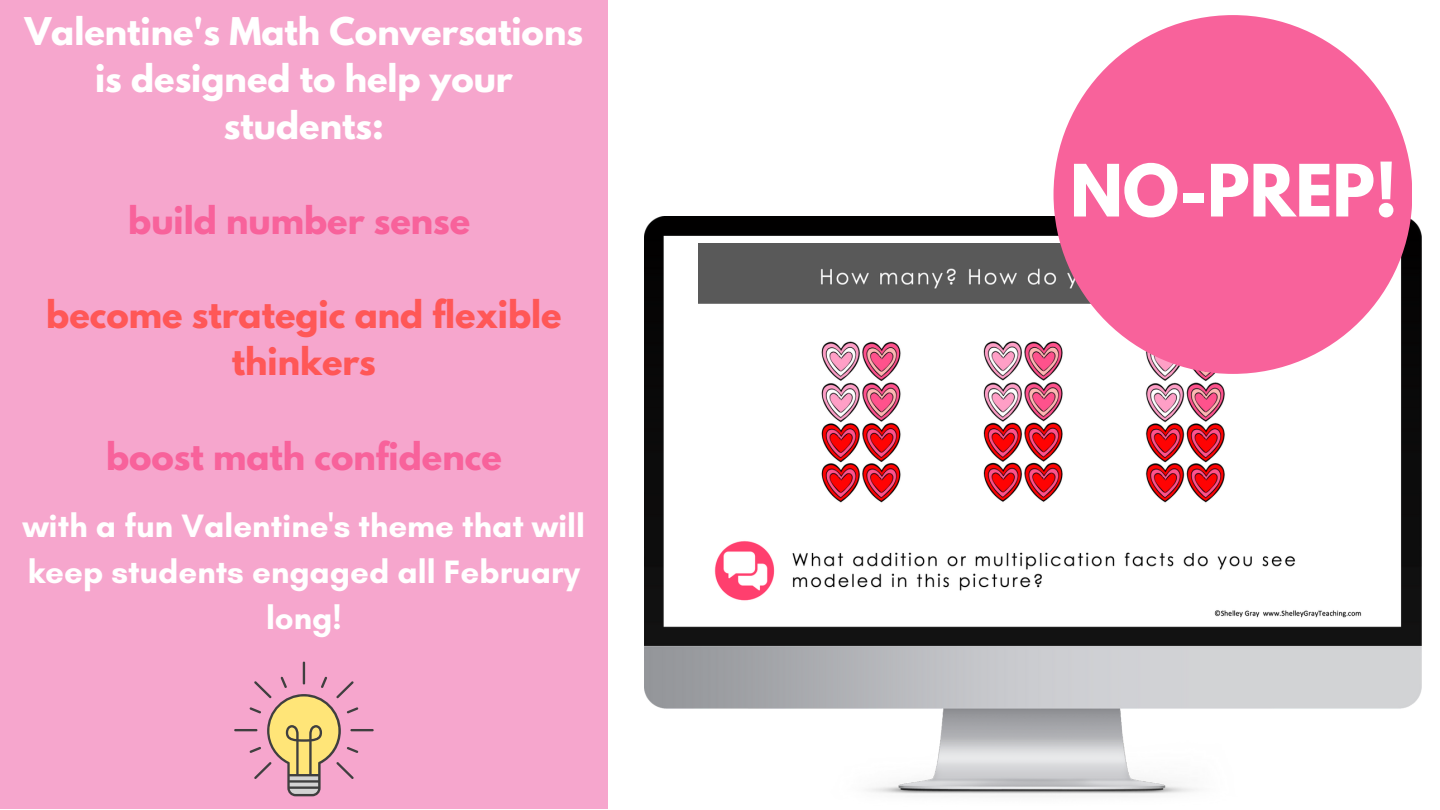
<style>
.page{position:relative;width:1440px;height:810px;background:#fff}
.page>*{position:absolute;margin:0;border:0;box-sizing:border-box;transform-origin:0 0}
.t1{font:700 63.9px "League Spartan";color:#fff}
.t2{font:700 33.9px/47.2px "League Spartan";color:#fff;text-align:center}
.t3{font:700 33.9px "League Spartan";color:#f8629b}
.t4{font:700 33.9px/47.2px "League Spartan";color:#ff5757;text-align:center}
.t5{font:700 33px/45.8px "Glacial Indifference";color:#fff;text-align:center}
</style>
<div class="page">
<div style="left:0;top:0;width:608px;height:809px;background:#f6a6cd"></div>
<svg style="left:234px;top:662px;width:140px;height:134px"></svg>
<img style="left:645px;top:217px;width:777px;height:577px">
<img style="left:699px;top:243px;width:669px;height:377px">
<div style="left:1054px;top:15px;width:358px;height:359px;background:#f8629b;border-radius:50%"></div>
<p class="t2" style="left:25px;top:12px;width:560px">Valentine's Math Conversations is designed to help your students:</p>
<p class="t3" style="left:128px;top:203px;width:343px">build number sense</p>
<p class="t4" style="left:46px;top:295px;width:517px">become strategic and flexible thinkers</p>
<p class="t3" style="left:106px;top:439px;width:397px">boost math confidence</p>
<p class="t5" style="left:23px;top:503px;width:564px">with a fun Valentine's theme that will keep students engaged all February long!</p>
<h1 class="t1" style="left:1070px;top:159px;width:329px">NO-PREP!</h1>
</div>
